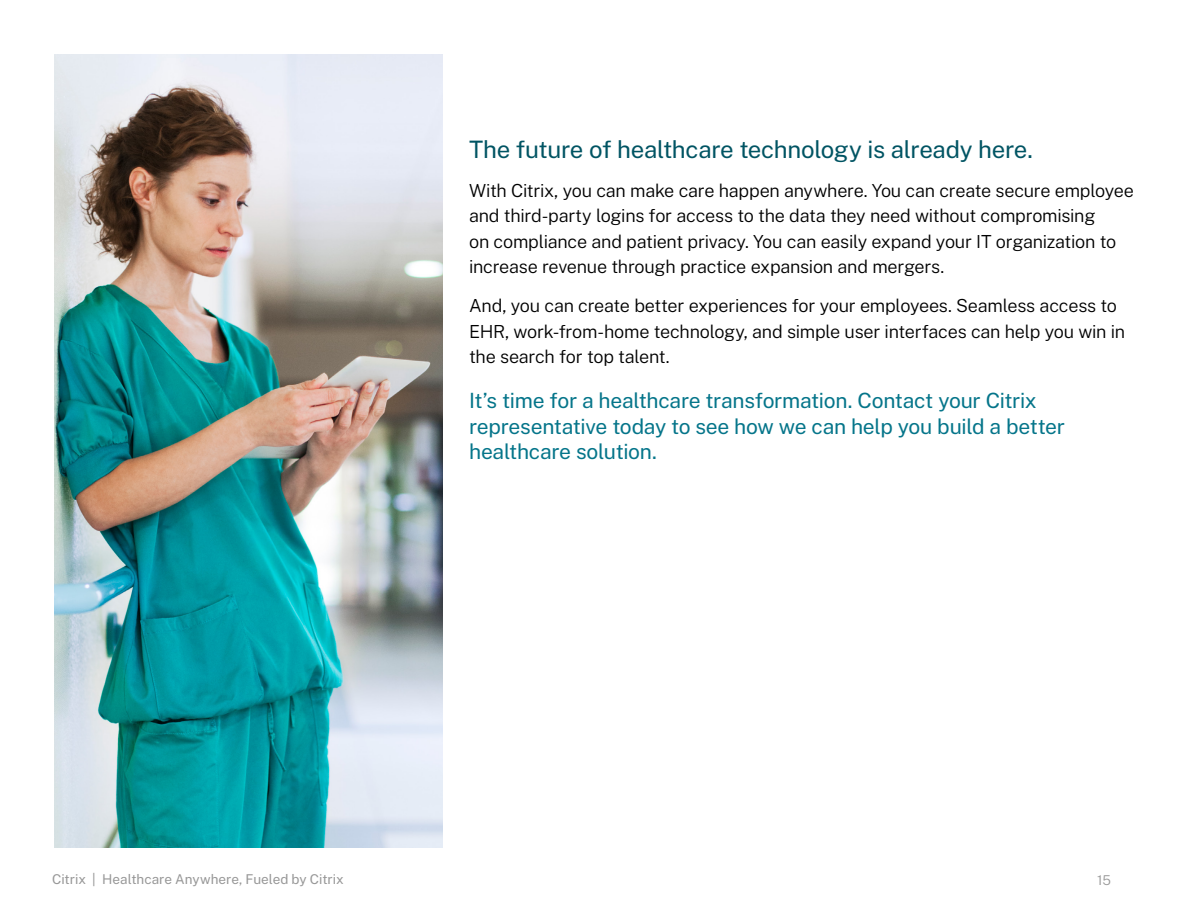
<style>
.page{position:relative;width:1188px;height:918px;background:#fff}
.page>*{position:absolute;margin:0;border:0;box-sizing:border-box;transform-origin:0 0}
.t1{font:24px "Public Sans";letter-spacing:-.015em;color:#005463}
.t2{font:21px/25.5px "Public Sans";letter-spacing:-.015em;color:#05758a}
.t3{font:300 18px/25.5px "Public Sans";letter-spacing:-.015em;color:#000}
.t4{font:13.5px "Public Sans";color:#989898}
.t5{font:300 13.5px "Public Sans";color:#989898}
</style>
<div class="page">
<img style="left:54px;top:54px;width:388px;height:794px">
<h1 class="t1" style="left:469px;top:133px;width:565px">The future of healthcare technology is already here.</h1>
<p class="t3" style="left:469px;top:177px;width:666px">With Citrix, you can make care happen anywhere. You can create secure employee and third-party logins for access to the data they need without compromising<br>on compliance and patient privacy. You can easily expand your IT organization to increase revenue through practice expansion and mergers.</p>
<p class="t3" style="left:469px;top:293px;width:657px">And, you can create better experiences for your employees. Seamless access to<br>EHR, work-from-home technology, and simple user interfaces can help you win in the search for top talent.</p>
<p class="t2" style="left:469px;top:387px;width:598px">It’s time for a healthcare transformation. Contact your Citrix representative today to see how we can help you build a better healthcare solution.</p>
<p class="t4" style="left:52px;top:871px;width:293px">Citrix | Healthcare Anywhere, Fueled by Citrix</p>
<p class="t5" style="left:1097px;top:872px;width:15px">15</p>
</div>
